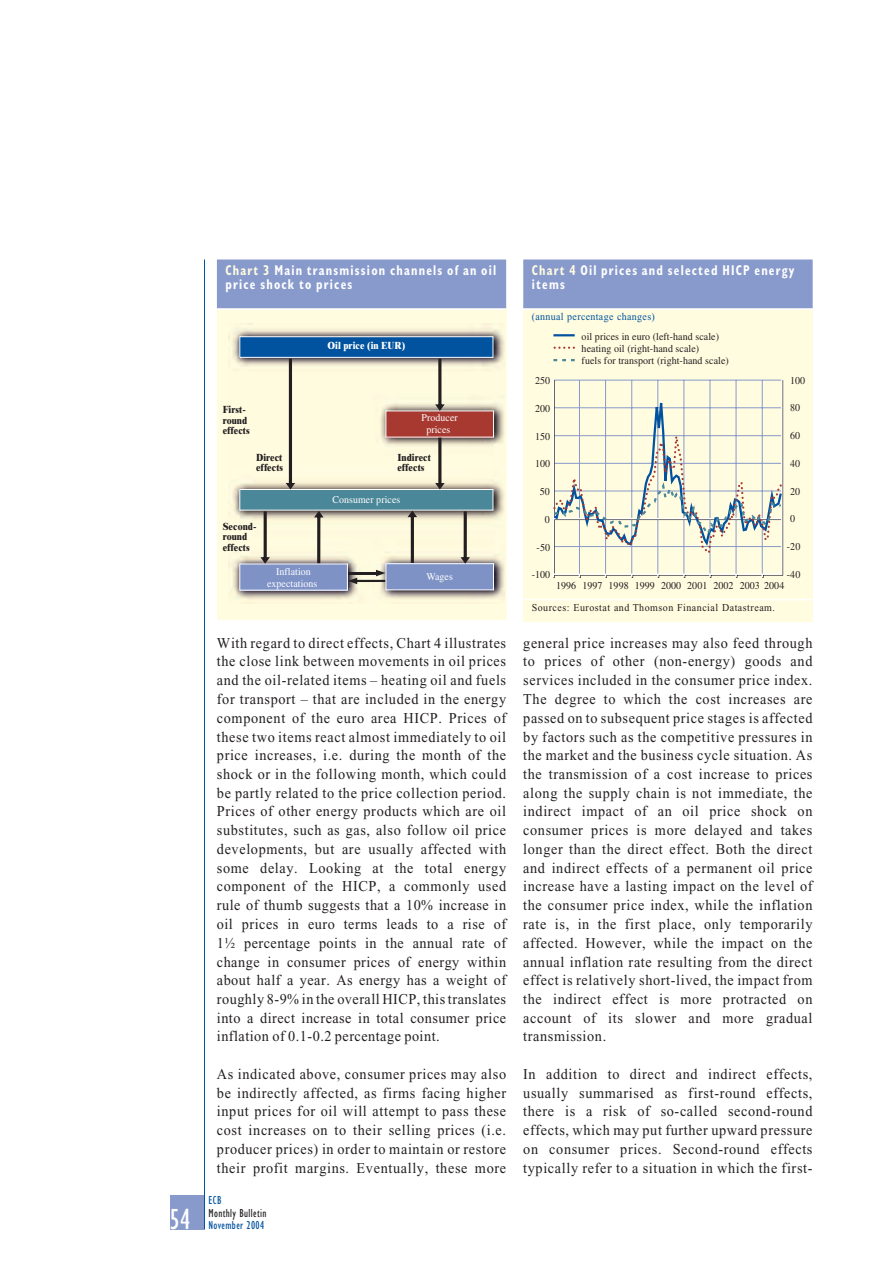
<style>
.page{position:relative;width:893px;height:1263px;background:#fff}
.page>*{position:absolute;margin:0;border:0;box-sizing:border-box;transform-origin:0 0}
.t1{font:condensed 30px "Gill Sans";color:#fff;scale:.95 1}
.t2{font:15px/18.8px "Times New Roman";letter-spacing:.045em;color:#231f20;text-align:justify;scale:.95 1}
.t3{font:700 condensed 14.25px/13.5px "Gill Sans";letter-spacing:.1em;color:#fff;scale:.85 1}
.t4{font:condensed 12px "Gill Sans";letter-spacing:.03em;color:#0153a0;scale:.95 1}
.t5{font:condensed 12px "Gill Sans";letter-spacing:.035em;color:#231f20;scale:.95 1}
.t6{font:10.5px/12px "Times";letter-spacing:.005em;color:#231f20;scale:.95 1}
.t7{font:10.5px "Times New Roman";letter-spacing:.05em;color:#231f20;scale:.95 1}
.t8{font:10.5px "Times New Roman";letter-spacing:.035em;color:#0153a0;scale:.95 1}
.t9{font:800 10.35px/10.4px "Times NRMT";letter-spacing:.005em;color:#231f20;scale:.9 1}
.t10{font:10.35px/11.9px "Times";letter-spacing:.005em;color:#fff;text-align:center;scale:.95 1}
.t11{font:800 10.35px "Times NRMT";letter-spacing:.005em;color:#fff;scale:.9 1}
.s1{color:#fffce0}
</style>
<div class="page">
<div style="left:170px;top:1195px;width:34px;height:34px;background:#889acb"></div>
<hr style="left:204px;top:260px;width:1px;height:969px;background:#0153a0">
<div style="left:217px;top:304px;width:289px;height:316px;background:#fffce0"></div>
<div style="left:217px;top:260px;width:289px;height:48px;background:#889acb"></div>
<hr style="left:217px;top:308px;width:289px;height:2px;background:#fff">
<img style="left:228px;top:324px;width:276px;height:276px">
<div style="left:240px;top:490px;width:253px;height:20px;background:#4a8798"></div>
<div style="left:239px;top:489px;width:254px;height:21px;border:1px solid #fff"></div>
<div style="left:386px;top:411px;width:107px;height:26px;background:#a73931"></div>
<div style="left:240px;top:337px;width:253px;height:20px;background:#0153a0"></div>
<div style="left:239px;top:336px;width:254px;height:22px;border:1px solid #fff"></div>
<svg style="left:435px;top:359px;width:9px;height:52px"></svg>
<svg style="left:286px;top:359px;width:9px;height:131px"></svg>
<div style="left:240px;top:564px;width:107px;height:26px;background:#7e92c6"></div>
<div style="left:386px;top:564px;width:107px;height:26px;background:#7e92c6"></div>
<div style="left:385px;top:563px;width:108px;height:27px;border:1px solid #fff"></div>
<svg style="left:435px;top:438px;width:9px;height:52px"></svg>
<svg style="left:314px;top:511px;width:9px;height:52px"></svg>
<svg style="left:407px;top:511px;width:10px;height:52px"></svg>
<svg style="left:260px;top:511px;width:10px;height:53px"></svg>
<svg style="left:460px;top:511px;width:10px;height:53px"></svg>
<hr style="left:348px;top:572px;width:29px;height:2px;background:#231f21">
<svg style="left:376px;top:570px;width:9px;height:6px"></svg>
<hr style="left:355px;top:580px;width:30px;height:2px;background:#231f21">
<svg style="left:348px;top:578px;width:9px;height:6px"></svg>
<div style="left:523px;top:305px;width:289px;height:317px;background:#fffce0"></div>
<div style="left:523px;top:260px;width:289px;height:48px;background:#889acb"></div>
<hr style="left:523px;top:308px;width:289px;height:2px;background:#fff">
<hr style="left:523px;top:599px;width:289px;height:1px;background:#fff">
<hr style="left:579px;top:380px;width:1px;height:194px;background:#8899ca">
<hr style="left:605px;top:380px;width:1px;height:194px;background:#8899ca">
<hr style="left:631px;top:380px;width:1px;height:194px;background:#8899ca">
<hr style="left:657px;top:380px;width:1px;height:194px;background:#8899ca">
<hr style="left:683px;top:380px;width:1px;height:194px;background:#8899ca">
<hr style="left:709px;top:380px;width:1px;height:194px;background:#8899ca">
<hr style="left:735px;top:380px;width:1px;height:194px;background:#8899ca">
<hr style="left:762px;top:380px;width:1px;height:194px;background:#8899ca">
<hr style="left:554px;top:574px;width:228px;height:2px;background:#231f20">
<hr style="left:781px;top:381px;width:2px;height:194px;background:#231f20">
<hr style="left:553px;top:334px;width:21px;height:2px;background:#0153a0">
<svg style="left:554px;top:347px;width:20px;height:2px"></svg>
<svg style="left:553px;top:359px;width:21px;height:2px"></svg>
<hr style="left:552px;top:380px;width:2px;height:194px;background:#fff">
<hr style="left:553px;top:573px;width:228px;height:2px;background:#fff">
<hr style="left:781px;top:380px;width:1px;height:194px;background:#fff">
<svg style="left:552px;top:379px;width:231px;height:177px"></svg>
<h1 class="t1" style="left:169px;top:1208px;width:23px">54</h1>
<p class="t3" style="left:225px;top:265px;width:320px"><span class="s1">Chart 3</span> Main transmission channels of an oil price shock to prices</p>
<p class="t9" style="left:223px;top:406px;width:32px">First&shy;round effects</p>
<p class="t9" style="left:256px;top:453px;width:32px">Direct effects</p>
<p class="t9" style="left:223px;top:522px;width:39px">Second&shy;round effects</p>
<p class="t11" style="left:327px;top:342px;width:88px">Oil price (in EUR)</p>
<p class="t10" style="left:421px;top:412px;width:40px">Producer prices</p>
<p class="t9" style="left:397px;top:453px;width:39px">Indirect effects</p>
<p class="t10" style="left:332px;top:494px;width:73px">Consumer prices</p>
<p class="t10" style="left:267px;top:566px;width:54px">Inflation expectations</p>
<p class="t10" style="left:426px;top:571px;width:29px">Wages</p>
<p class="t2" style="left:217px;top:635px;width:306px">With regard to direct effects, Chart 4 illustrates the close link between movements in oil prices and the oil-related items – heating oil and fuels for transport – that are included in the energy component of the euro area HICP. Prices of these two items react almost immediately to oil price increases, i.e. during the month of the shock or in the following month, which could be partly related to the price collection period.<br>Prices of other energy products which are oil substitutes, such as gas, also follow oil price developments, but are usually affected with some delay. Looking at the total energy component of the HICP, a commonly used rule of thumb suggests that a 10% increase in oil prices in euro terms leads to a rise of 1½ percentage points in the annual rate of change in consumer prices of energy within about half a year. As energy has a weight of roughly 8-9% in the overall HICP, this translates into a direct increase in total consumer price inflation of 0.1-0.2 percentage point.</p>
<p class="t2" style="left:217px;top:1066px;width:306px">As indicated above, consumer prices may also be indirectly affected, as firms facing higher input prices for oil will attempt to pass these cost increases on to their selling prices (i.e. producer prices) in order to maintain or restore their profit margins. Eventually, these more</p>
<p class="t4" style="left:208px;top:1196px;width:15px">ECB</p>
<p class="t5" style="left:208px;top:1208px;width:63px">Monthly Bulletin</p>
<p class="t4" style="left:208px;top:1221px;width:60px">November 2004</p>
<p class="t3" style="left:531px;top:265px;width:311px"><span class="s1">Chart 4</span> Oil prices and selected HICP energy items</p>
<p class="t8" style="left:531px;top:313px;width:131px">(annual percentage changes)</p>
<p class="t6" style="left:581px;top:331px;width:156px">oil prices in euro (left-hand scale) heating oil (right-hand scale)<br>fuels for transport (right-hand scale)</p>
<p class="t6" style="left:535px;top:376px;width:17px">250</p>
<p class="t6" style="left:790px;top:375px;width:17px">100</p>
<p class="t6" style="left:535px;top:403px;width:17px">200</p>
<p class="t6" style="left:790px;top:403px;width:12px">80</p>
<p class="t6" style="left:535px;top:431px;width:17px">150</p>
<p class="t6" style="left:790px;top:431px;width:12px">60</p>
<p class="t6" style="left:535px;top:459px;width:17px">100</p>
<p class="t6" style="left:790px;top:458px;width:12px">40</p>
<p class="t6" style="left:540px;top:487px;width:12px">50</p>
<p class="t6" style="left:790px;top:486px;width:12px">20</p>
<p class="t6" style="left:545px;top:514px;width:7px">0</p>
<p class="t6" style="left:790px;top:514px;width:7px">0</p>
<p class="t6" style="left:536px;top:542px;width:16px">-50</p>
<p class="t6" style="left:786px;top:542px;width:16px">-20</p>
<p class="t6" style="left:531px;top:570px;width:21px">-100</p>
<p class="t6" style="left:786px;top:569px;width:16px">-40</p>
<p class="t6" style="left:556px;top:580px;width:242px">1996 1997 1998 1999 2000 2001 2002 2003 2004</p>
<p class="t7" style="left:531px;top:604px;width:257px">Sources: Eurostat and Thomson Financial Datastream.</p>
<p class="t2" style="left:523px;top:635px;width:306px">general price increases may also feed through to prices of other (non-energy) goods and services included in the consumer price index.<br>The degree to which the cost increases are passed on to subsequent price stages is affected by factors such as the competitive pressures in the market and the business cycle situation. As the transmission of a cost increase to prices along the supply chain is not immediate, the indirect impact of an oil price shock on consumer prices is more delayed and takes longer than the direct effect. Both the direct and indirect effects of a permanent oil price increase have a lasting impact on the level of the consumer price index, while the inflation rate is, in the first place, only temporarily affected. However, while the impact on the annual inflation rate resulting from the direct effect is relatively short-lived, the impact from the indirect effect is more protracted on account of its slower and more gradual transmission.</p>
<p class="t2" style="left:523px;top:1066px;width:306px">In addition to direct and indirect effects, usually summarised as first-round effects, there is a risk of so-called second-round effects, which may put further upward pressure on consumer prices. Second-round effects typically refer to a situation in which the first-</p>
</div>
